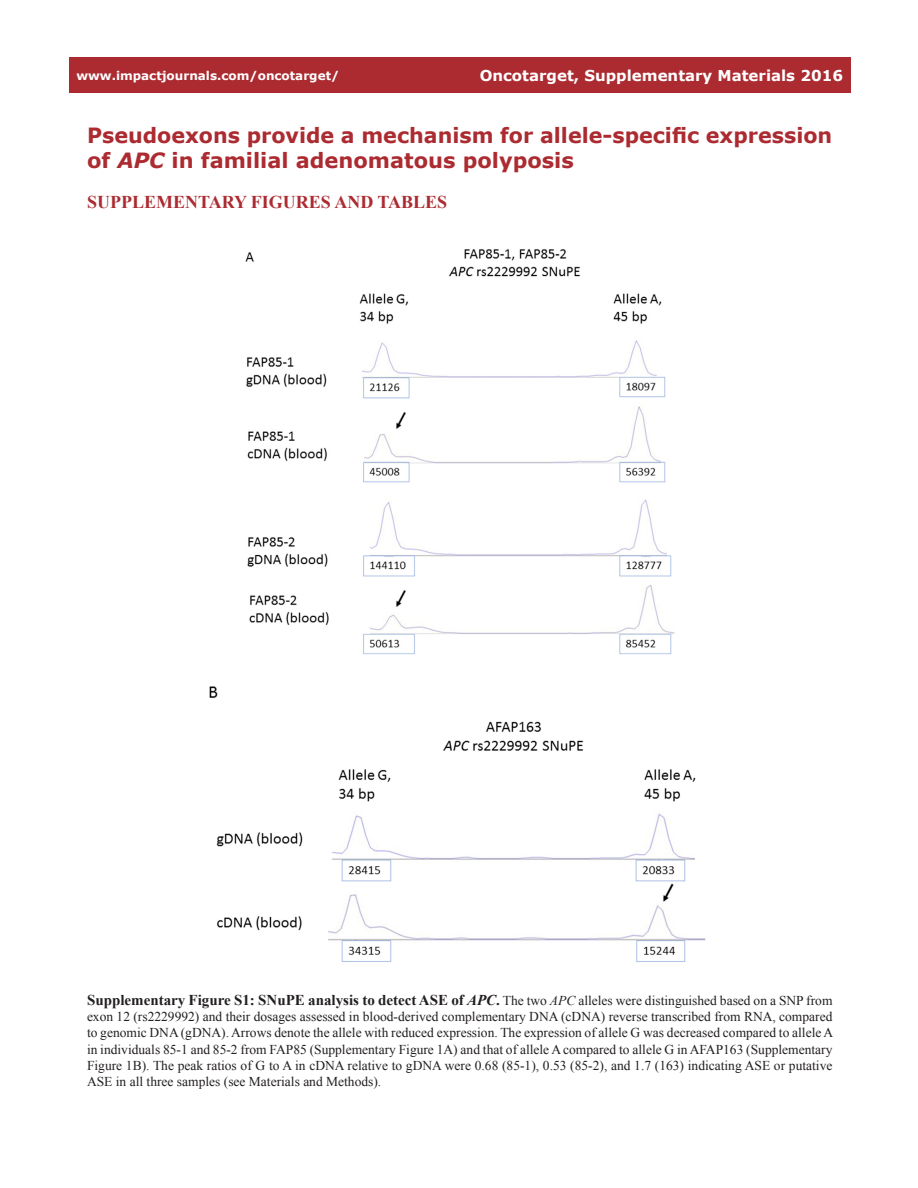
<style>
.page{position:relative;width:918px;height:1188px;background:#fff}
.page>*{position:absolute;margin:0;border:0;box-sizing:border-box;transform-origin:0 0}
.t1{font:700 21px/25.2px "Verdana";color:#ac2b31}
.Heading{font:700 18px "Times New Roman";color:#ac2b31}
.figuretext{font:700 15px "Times New Roman";color:#231f20}
.t2{font:700 15px "Verdana";color:#fff}
.figuretext-2{font:13.5px/16.2px "Times New Roman";color:#231f20;text-align:justify}
.t3{font:700 12px "Verdana";color:#fff}
.s1{font-style:italic}
.s2{font-weight:400;font-size:13.5px}
.s3{font-weight:400;font-style:italic;font-size:13.5px}
</style>
<div class="page">
<div style="left:69px;top:57px;width:781px;height:36px;background:#ac2b31"></div>
<img style="left:245px;top:249px;width:430px;height:406px">
<img style="left:209px;top:686px;width:497px;height:276px">
<p class="t3" style="left:76px;top:67px;width:264px">www.impactjournals.com/oncotarget/</p>
<p class="t2" style="left:480px;top:65px;width:365px">Oncotarget, Supplementary Materials 2016</p>
<p class="t1" style="left:87px;top:122px;width:747px">Pseudoexons provide a mechanism for allele-specific expression of <span class="s1">APC</span> in familial adenomatous polyposis</p>
<p class="Heading" style="left:87px;top:189px;width:362px">SUPPLEMENTARY FIGURES AND TABLES</p>
<p class="figuretext" style="left:87px;top:990px;width:747px">Supplementary Figure S1: SNuPE analysis to detect ASE of <span class="s1">APC</span>. <span class="s2">The two</span> <span class="s3">APC</span> <span class="s2">alleles were distinguished based on a SNP from</span></p>
<p class="figuretext-2" style="left:87px;top:1008px;width:748px">exon 12 (rs2229992) and their dosages assessed in blood-derived complementary DNA (cDNA) reverse transcribed from RNA, compared to genomic DNA (gDNA). Arrows denote the allele with reduced expression. The expression of allele G was decreased compared to allele A in individuals 85-1 and 85-2 from FAP85 (Supplementary Figure 1A) and that of allele A compared to allele G in AFAP163 (Supplementary Figure 1B). The peak ratios of G to A in cDNA relative to gDNA were 0.68 (85-1), 0.53 (85-2), and 1.7 (163) indicating ASE or putative ASE in all three samples (see Materials and Methods).</p>
</div>
